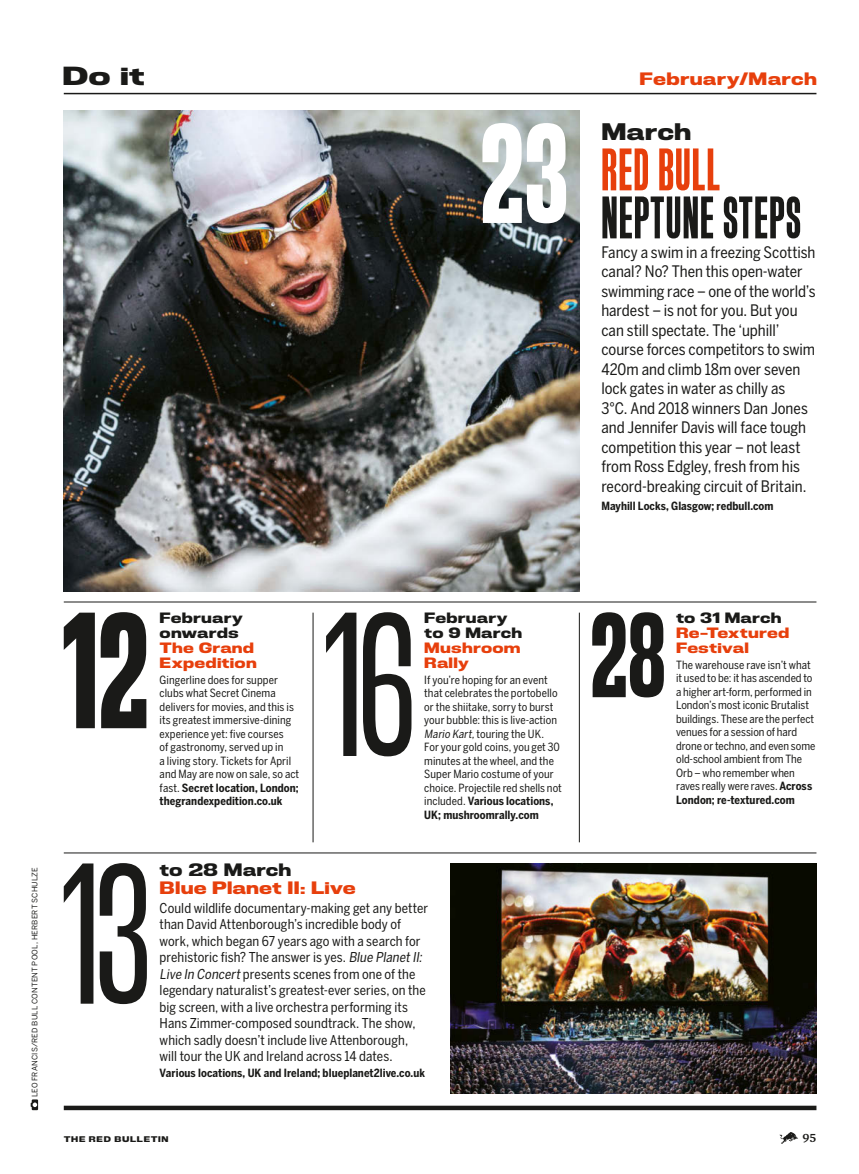
<style>
.page{position:relative;width:859px;height:1174px;background:#fff}
.page>*{position:absolute;margin:0;border:0;box-sizing:border-box;transform-origin:0 0}
.t1{font:205.35px "Bullit 10 Medium Scp";color:#1a1a18}
.t2{font:200.85px "Bullit 10 Medium Scp";color:#1a1a18}
.t3{font:165.45px "Bullit 10 Heavy Scp";color:#1a1a18}
.t4{font:142.5px "Bullit 10 Heavy Scp";color:#fff}
.t5{font:60px "Bullit 10 Heavy Cp";letter-spacing:.02em;color:#1a1a18}
.t6{font:60px "Bullit 10 Heavy Cp";letter-spacing:.02em;color:#e73f0c}
.t7{font:26.25px "Bullit 10 Bold SW";color:#1a1a18}
.t8{font:700 expanded 24px "Bullit 10";letter-spacing:.005em;color:#1a1a18}
.t9{font:700 expanded 18px "Bullit 10";letter-spacing:.01em;color:#e73f0c}
.t10{font:700 expanded 18px "Bullit 10";color:#1a1a18}
.t11{font:condensed 15.75px/19.5px "Benton Sans";letter-spacing:-.005em;color:#1a1a18}
.t12{font:700 expanded 15px/15px "Bullit 10";letter-spacing:.01em;color:#e73f0c}
.t13{font:700 expanded 15px/15px "Bullit 10";letter-spacing:.01em;color:#1a1a18}
.t14{font:condensed 13.5px/16.5px "Benton Sans";letter-spacing:.005em;color:#1a1a18}
.t15{font:700 12px "Charter ITC";color:#1a1a18}
.t16{font:condensed 11.25px/13.5px "Benton Sans";letter-spacing:.005em;color:#1a1a18}
.t17{font:700 condensed 11.25px "Benton Sans";letter-spacing:.005em;color:#1a1a18}
.t18{font:700 expanded 8.25px "Bullit 10";letter-spacing:.075em;color:#1a1a18}
.t19{font:7.5px "Benton Sans";letter-spacing:.025em;color:#1a1a18}
.s1{font-weight:700}
.s2{font-style:italic}
</style>
<div class="page">
<img style="left:64px;top:111px;width:516px;height:480px">
<img style="left:451px;top:863px;width:365px;height:230px">
<div style="left:64px;top:1105px;width:752px;height:5px;background:#1a1a18"></div>
<hr style="left:64px;top:93px;width:752px;height:1px;background:#1a1a18">
<hr style="left:64px;top:601px;width:752px;height:1px;background:#1a1a18">
<hr style="left:64px;top:852px;width:752px;height:1px;background:#1a1a18">
<hr style="left:313px;top:612px;width:1px;height:230px;background:#1a1a18">
<hr style="left:579px;top:612px;width:1px;height:230px;background:#1a1a18">
<svg style="left:780px;top:1132px;width:18px;height:12px"></svg>
<svg style="left:31px;top:1099px;width:7px;height:11px"></svg>
<h3 class="t7" style="left:63px;top:61px;width:84px">Do it</h3>
<h3 class="t9" style="left:640px;top:68px;width:179px">February/March</h3>
<h3 class="t4" style="left:479px;top:97px;width:91px">23</h3>
<h3 class="t8" style="left:601px;top:118px;width:92px">March</h3>
<h3 class="t6" style="left:601px;top:138px;width:120px">RED BULL</h3>
<h3 class="t5" style="left:601px;top:186px;width:201px">NEPTUNE STEPS</h3>
<p class="t11" style="left:601px;top:242px;width:216px">Fancy a swim in a freezing Scottish canal? No? Then this open-water swimming race – one of the world’s hardest – is not for you. But you can still spectate. The ‘uphill’ course forces competitors to swim<br>420m and climb 18m over seven lock gates in water as chilly as<br>3°C. And 2018 winners Dan Jones and Jennifer Davis will face tough competition this year – not least from Ross Edgley, fresh from his record-breaking circuit of Britain.</p>
<p class="t17" style="left:601px;top:499px;width:174px">Mayhill Locks, Glasgow; redbull.com</p>
<p class="t19" style="left:30px;top:1097px;width:232px;rotate:-90deg">LEO FRANCIS/RED BULL CONTENT POOL, HERBERT SCHULZE</p>
<h3 class="t3" style="left:61px;top:582px;width:90px">12</h3>
<h3 class="t13" style="left:160px;top:610px;width:85px">February onwards</h3>
<h3 class="t12" style="left:160px;top:640px;width:99px">The Grand<br>Expedition</h3>
<p class="t16" style="left:160px;top:673px;width:141px">Gingerline does for supper clubs what Secret Cinema delivers for movies, and this is its greatest immersive-dining experience yet: five courses<br>of gastronomy, served up in<br>a living story. Tickets for April and May are now on sale, so act fast. <span class="s1">Secret location, London; thegrandexpedition.co.uk</span></p>
<h1 class="t1" style="left:321px;top:578px;width:346px">16 <sup>28</sup></h1>
<h3 class="t13" style="left:424px;top:610px;width:99px">February to 9 March</h3>
<h3 class="t12" style="left:424px;top:640px;width:98px">Mushroom<br>Rally</h3>
<p class="t16" style="left:424px;top:673px;width:139px">If you’re hoping for an event that celebrates the portobello or the shiitake, sorry to burst your bubble: this is live-action<br><span class="s2">Mario Kart,</span>touring the UK.<br>For your gold coins, you get 30 minutes at the wheel, and the<br>Super Mario costume of your choice. Projectile red shells not included. <span class="s1">Various locations,<br>UK; mushroomrally.com</span></p>
<h3 class="t13" style="left:676px;top:610px;width:107px">to 31 March</h3>
<h3 class="t12" style="left:676px;top:625px;width:115px">Re-Textured<br>Festival</h3>
<p class="t16" style="left:676px;top:658px;width:141px">The warehouse rave isn’t what it used to be: it has ascended to a higher art-form, performed in<br>London’s most iconic Brutalist buildings. These are the perfect venues for a session of hard drone or techno, and even some old-school ambient from The<br>Orb – who remember when raves really were raves. <span class="s1">Across<br>London; re-textured.com</span></p>
<h2 class="t2" style="left:59px;top:829px;width:95px">13</h2>
<h3 class="t10" style="left:160px;top:859px;width:133px">to 28 March</h3>
<h3 class="t9" style="left:160px;top:877px;width:198px">Blue Planet II: Live</h3>
<p class="t14" style="left:160px;top:899px;width:270px">Could wildlife documentary-making get any better than David Attenborough’s incredible body of work, which began 67 years ago with a search for prehistoric fish? The answer is yes. <span class="s2">Blue PlanetII:<br>Live In Concert</span>presents scenes from one of the legendary naturalist’s greatest-ever series, on the big screen, with a live orchestra performing its Hans Zimmer-composed soundtrack. The show, which sadly doesn’t include live Attenborough, will tour the UK and Ireland across 14 dates.</p>
<p class="t17" style="left:160px;top:1066px;width:267px">Various locations, UK and Ireland; blueplanet2live.co.uk</p>
<p class="t18" style="left:64px;top:1134px;width:106px">THE RED BULLETIN</p>
<p class="t15" style="left:802px;top:1130px;width:11px">95</p>
</div>
